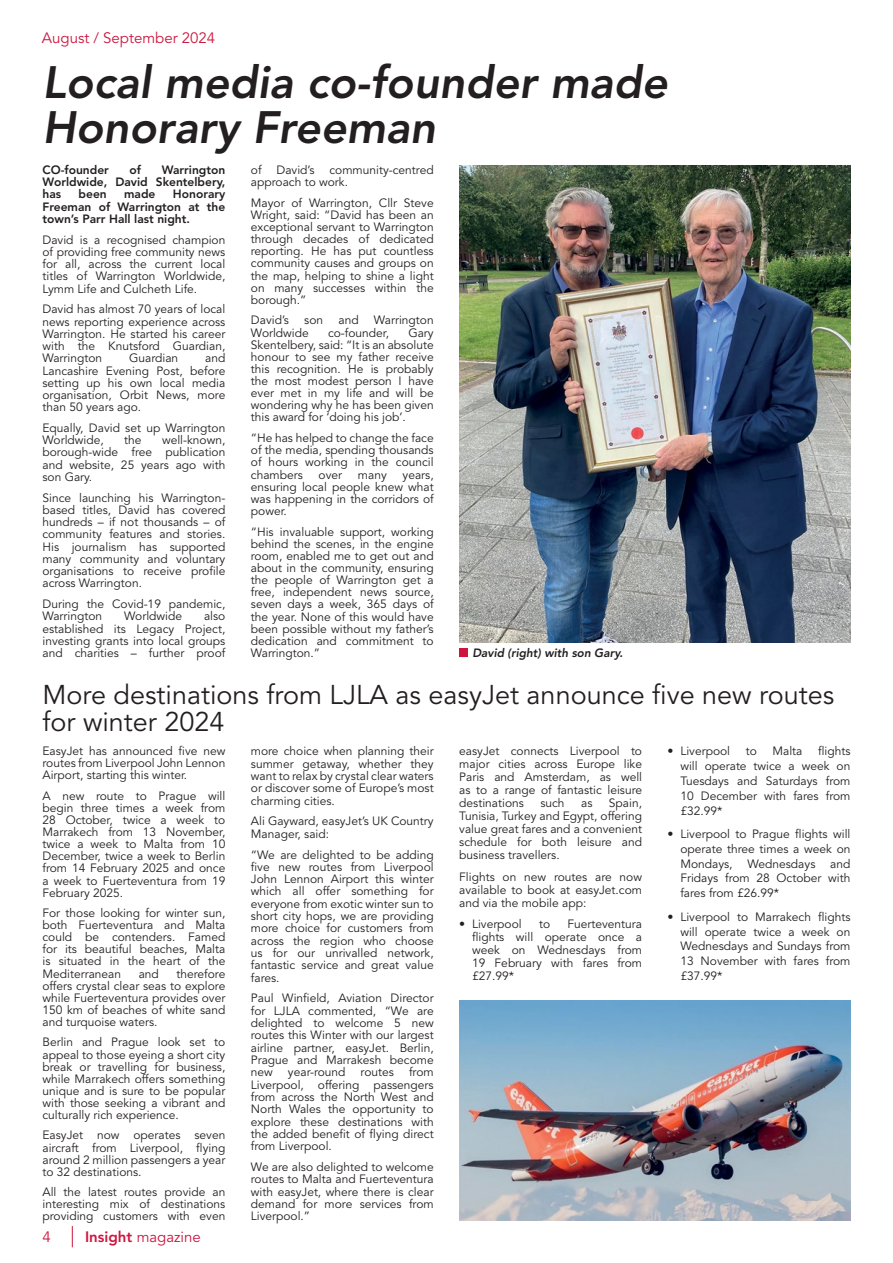
<style>
.page{position:relative;width:893px;height:1263px;background:#fff}
.page>*{position:absolute;margin:0;border:0;box-sizing:border-box;transform-origin:0 0}
.t1{font:italic 800 45px/45px "Avenir LT Std";color:#231f20}
.t2{font:27px/27px "Avenir LT Std";color:#231f20}
.t3{font:15px "Avenir LT Std";color:#cd163f}
.t4{font:12px/12.3px "Avenir LT Std";color:#231f20;text-align:justify}
.t5{font:800 12px/12.3px "Avenir LT Std";color:#231f20;text-align:justify}
.t6{font:italic 800 12px "Avenir LT Std";color:#231f20}
.s1{font-weight:800}
</style>
<div class="page">
<svg style="left:72px;top:1226px;width:1px;height:21px"></svg>
<img style="left:459px;top:166px;width:391px;height:476px">
<div style="left:459px;top:648px;width:9px;height:8px;background:#cd163f"></div>
<img style="left:459px;top:1000px;width:391px;height:220px">
<p class="t3" style="left:42px;top:29px;width:175px">August / September 2024</p>
<h1 class="t1" style="left:43px;top:60px;width:626px">Local media co-founder made<br>Honorary Freeman</h1>
<p class="t5" style="left:43px;top:164px;width:68px">CO-founder</p>
<p class="t5" style="left:130px;top:164px;width:13px">of</p>
<p class="t4" style="left:251px;top:164px;width:184px">of David’s community-centred approach to work.</p>
<p class="t4" style="left:251px;top:197px;width:184px">Mayor of Warrington, Cllr Steve Wright, said: “David has been an exceptional servant to Warrington through decades of dedicated reporting. He has put countless community causes and groups on the map, helping to shine a light on many successes within the borough.”</p>
<p class="t4" style="left:251px;top:314px;width:40px">David’s</p>
<p class="t4" style="left:304px;top:314px;width:20px">son</p>
<p class="t4" style="left:338px;top:314px;width:22px">and</p>
<p class="t4" style="left:374px;top:314px;width:61px">Warrington</p>
<p class="t4" style="left:251px;top:327px;width:59px">Worldwide</p>
<p class="t4" style="left:328px;top:327px;width:63px">co-founder,</p>
<p class="t5" style="left:43px;top:164px;width:184px;text-indent:119px">Warrington Worldwide, David Skentelbery, has</p>
<p class="t5" style="left:79px;top:188px;width:30px">been</p>
<p class="t5" style="left:124px;top:188px;width:33px">made</p>
<p class="t5" style="left:43px;top:188px;width:184px;text-indent:130px">Honorary Freeman of Warrington at the town’s Parr Hall last night.</p>
<p class="t4" style="left:43px;top:234px;width:184px">David is a recognised champion of providing free community news for all, across the current local titles of Warrington Worldwide, Lymm Life and Culcheth Life.</p>
<p class="t4" style="left:43px;top:303px;width:184px">David has almost 70 years of local news reporting experience across Warrington. He started his career with the Knutsford Guardian, Warrington</p>
<p class="t4" style="left:251px;top:327px;width:184px;text-indent:157px">Gary Skentelbery, said: “It is an absolute honour to see my father receive this recognition. He is probably the most modest person I have ever met in my life and will be wondering why he has been given this award for ‘doing his job’.</p>
<p class="t4" style="left:251px;top:432px;width:184px">“He has helped to change the face of the media, spending thousands of hours working in the council chambers</p>
<p class="t4" style="left:43px;top:352px;width:184px;text-indent:163px">and Lancashire Evening Post, before setting up his own local media organisation, Orbit News, more than 50 years ago.</p>
<p class="t4" style="left:43px;top:422px;width:184px">Equally, David set up Warrington<br>Worldwide,</p>
<p class="t4" style="left:129px;top:352px;width:51px">Guardian</p>
<p class="t4" style="left:43px;top:434px;width:184px;text-indent:120px">well-known, borough-wide free publication and website, 25 years ago with son Gary.</p>
<p class="t4" style="left:43px;top:492px;width:184px">Since launching his Warrington&shy;based titles, David has covered hundreds – if not thousands – of community features and stories.<br>His journalism has supported many community and voluntary organisations to receive profile across Warrington.</p>
<p class="t4" style="left:43px;top:598px;width:184px">During the Covid-19 pandemic,<br>Warrington</p>
<p class="t4" style="left:124px;top:434px;width:19px">the</p>
<p class="t4" style="left:251px;top:469px;width:184px;text-indent:152px">years, ensuring local people knew what was happening in the corridors of power.</p>
<p class="t4" style="left:251px;top:526px;width:184px">“His invaluable support, working behind the scenes, in the engine room, enabled me to get out and about in the community, ensuring the people of Warrington get a free, independent news source, seven days a week, 365 days of the year. None of this would have been possible without my father’s dedication and commitment to Warrington.”</p>
<p class="t4" style="left:319px;top:469px;width:25px">over</p>
<p class="t4" style="left:358px;top:469px;width:30px">many</p>
<p class="t4" style="left:43px;top:610px;width:184px;text-indent:162px">also established its Legacy Project, investing grants into local groups and charities – further proof</p>
<p class="t4" style="left:124px;top:610px;width:59px">Worldwide</p>
<p class="t6" style="left:472px;top:645px;width:152px">David (right) with son Gary.</p>
<h2 class="t2" style="left:43px;top:682px;width:793px">More destinations from LJLA as easyJet announce five new routes for winter 2024</h2>
<p class="t4" style="left:43px;top:745px;width:184px">EasyJet has announced five new routes from Liverpool John Lennon Airport, starting this winter.</p>
<p class="t4" style="left:43px;top:790px;width:184px">A new route to Prague will begin three times a week from 28 October, twice a week to Marrakech from 13 November, twice a week to Malta from 10<br>December, twice a week to Berlin from 14 February 2025 and once a week to Fuerteventura from 19<br>February 2025.</p>
<p class="t4" style="left:43px;top:907px;width:184px">For those looking for winter sun, both Fuerteventura and Malta could be contenders. Famed for its beautiful beaches, Malta is situated in the heart of the Mediterranean</p>
<p class="t4" style="left:43px;top:968px;width:184px;text-indent:134px">therefore offers crystal clear seas to explore while Fuerteventura provides over 150 km of beaches of white sand and turquoise waters.</p>
<p class="t4" style="left:43px;top:1037px;width:184px">Berlin and Prague look set to appeal to those eyeing a short city break or travelling for business, while Marrakech offers something unique and is sure to be popular with those seeking a vibrant and culturally rich experience.</p>
<p class="t4" style="left:43px;top:1130px;width:184px">EasyJet now operates seven aircraft from Liverpool, flying around 2 million passengers a year to 32 destinations.</p>
<p class="t4" style="left:43px;top:1186px;width:184px">All the latest routes provide an interesting mix of destinations providing customers with even</p>
<p class="t4" style="left:139px;top:967px;width:22px">and</p>
<p class="t3" style="left:43px;top:1228px;width:10px">4</p>
<p class="t3" style="left:85px;top:1228px;width:117px"><span class="s1">Insight</span> magazine</p>
<p class="t4" style="left:251px;top:745px;width:184px">more choice when planning their summer getaway, whether they want to relax by crystal clear waters or discover some of Europe’s most charming cities.</p>
<p class="t4" style="left:251px;top:815px;width:184px">Ali Gayward, easyJet’s UK Country<br>Manager, said:</p>
<p class="t4" style="left:251px;top:848px;width:184px">“We are delighted to be adding five new routes from Liverpool John Lennon Airport this winter which all offer something for everyone from exotic winter sun to short city hops, we are providing more choice for customers from across the region who choose us for our unrivalled network, fantastic service and great value fares.</p>
<p class="t4" style="left:251px;top:992px;width:184px">Paul Winfield, Aviation Director for LJLA commented, “We are delighted to welcome 5 new routes this Winter with our largest airline partner, easyJet. Berlin, Prague and Marrakesh become new</p>
<p class="t4" style="left:251px;top:1066px;width:184px;text-indent:158px">from Liverpool, offering passengers from across the North West and North Wales the opportunity to explore these destinations with the added benefit of flying direct from Liverpool.</p>
<p class="t4" style="left:251px;top:1161px;width:184px">We are also delighted to welcome routes to Malta and Fuerteventura with easyJet, where there is clear demand for more services from Liverpool.”</p>
<p class="t4" style="left:288px;top:1066px;width:59px">year-round</p>
<p class="t4" style="left:361px;top:1066px;width:35px">routes</p>
<p class="t4" style="left:459px;top:745px;width:184px;line-height:13px">easyJet connects Liverpool to major cities across Europe like Paris and Amsterdam, as well as to a range of fantastic leisure destinations</p>
<p class="t4" style="left:540px;top:797px;width:26px">such</p>
<p class="t4" style="left:581px;top:797px;width:13px">as</p>
<p class="t4" style="left:459px;top:797px;width:184px;line-height:13px;text-indent:150px">Spain, Tunisia, Turkey and Egypt, offering value great fares and a convenient schedule for both leisure and business travellers.</p>
<p class="t4" style="left:459px;top:870px;width:184px;line-height:13px">Flights on new routes are now available to book at easyJet.com and via the mobile app:</p>
<p class="t4" style="left:459px;top:918px;width:64px">• Liverpool</p>
<p class="t4" style="left:539px;top:918px;width:13px">to</p>
<p class="t4" style="left:472px;top:918px;width:172px;line-height:13px;text-indent:95px">Fuerteventura flights will operate once a week on Wednesdays from 19 February with fares from £27.99*</p>
<p class="t4" style="left:680px;top:744px;width:172px;line-height:14.9px;text-indent:138px">flights will operate twice a week on Tuesdays and Saturdays from 10 December with fares from £32.99*</p>
<p class="t4" style="left:680px;top:827px;width:172px;line-height:14.9px;text-indent:-13px">• Liverpool to Prague flights will operate three times a week on Mondays, Wednesdays and Fridays from 28 October with fares from £26.99*</p>
<p class="t4" style="left:680px;top:909px;width:172px;line-height:14.9px;text-indent:-13px">• Liverpool to Marrakech flights will operate twice a week on Wednesdays and Sundays from 13 November with fares from £37.99*</p>
<p class="t4" style="left:668px;top:745px;width:64px">• Liverpool</p>
<p class="t4" style="left:746px;top:745px;width:13px">to</p>
<p class="t4" style="left:772px;top:745px;width:31px">Malta</p>
</div>
